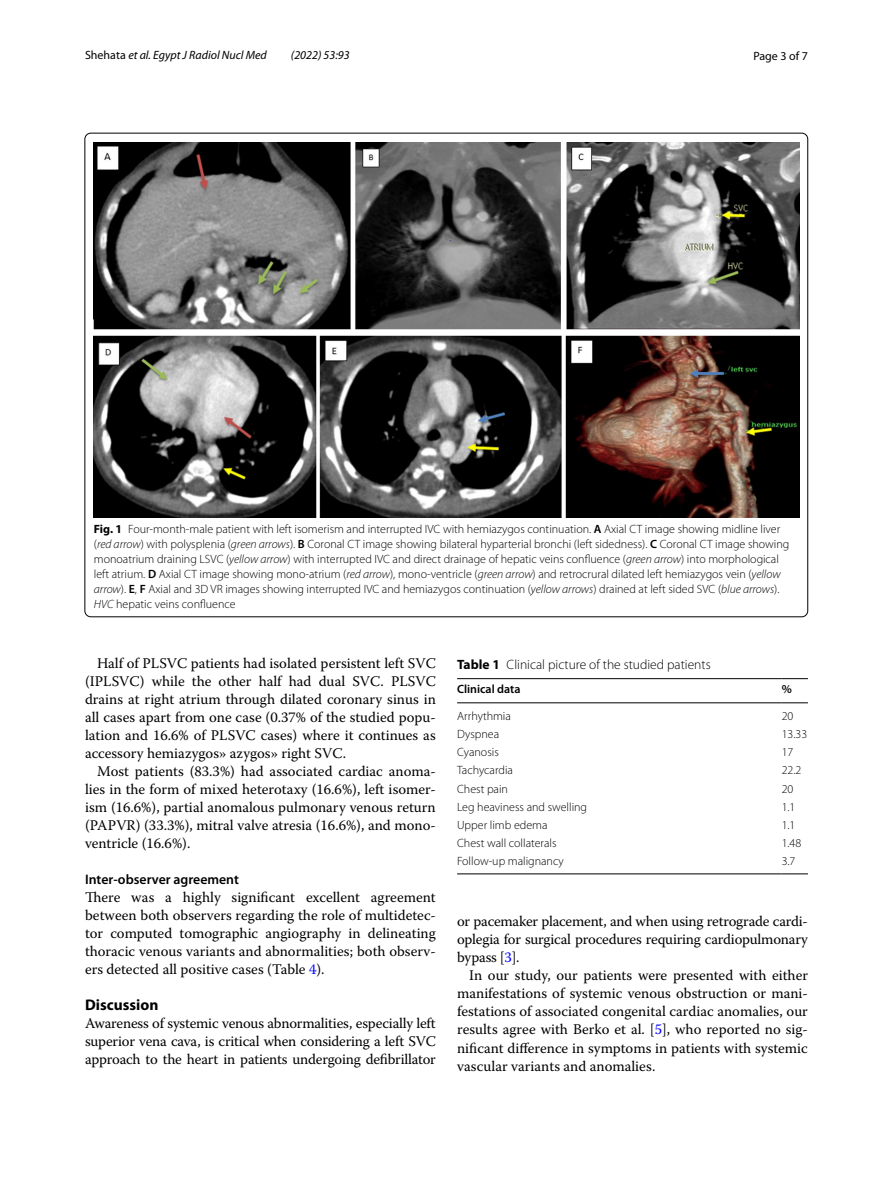
<style>
.page{position:relative;width:893px;height:1187px;background:#fff}
.page>*{position:absolute;margin:0;border:0;box-sizing:border-box;transform-origin:0 0}
.t1{font:700 15.45px "Myriad Pro";color:#000}
.t2{font:14.7px/18px "Warnock Pro";color:#000;text-align:justify}
.t3{font:600 13.8px "Myriad Pro";color:#000}
.t4{font:300 13.5px "Myriad Pro";color:#000}
.t5{font:300 12px/15px "Myriad Pro";color:#000}
.t6{font:italic 12px "Myriad Pro";color:#000}
.t7{font:600 12px "Myriad Pro";color:#000}
.t8{font:12px "Myriad Pro";color:#000}
.s1{font-style:normal}
.s2{font-weight:700}
.s3{font-weight:600}
.s4{font-style:italic}
.s5{color:#00f}
</style>
<div class="page">
<hr style="left:457px;top:678px;width:325px;height:1px;background:#000">
<hr style="left:457px;top:702px;width:325px;height:1px;background:#000">
<svg style="left:782px;top:678px;width:26px;height:1px"></svg>
<svg style="left:782px;top:702px;width:26px;height:1px"></svg>
<hr style="left:457px;top:873px;width:325px;height:1px;background:#000">
<svg style="left:782px;top:873px;width:26px;height:1px"></svg>
<img style="left:93px;top:142px;width:706px;height:375px">
<p class="t6" style="left:85px;top:48px;width:183px"><span class="s1">Shehata</span> et al. Egypt J Radiol Nucl Med</p>
<p class="t6" style="left:291px;top:48px;width:60px">(2022) 53:93</p>
<p class="t8" style="left:753px;top:48px;width:56px">Page 3 of 7</p>
<p class="t5" style="left:94px;top:521px;width:697px"><span class="s2">Fig. 1</span> Four-month-male patient with left isomerism and interrupted IVC with hemiazygos continuation. <span class="s3">A</span> Axial CT image showing midline liver (<span class="s4">red arrow</span>) with polysplenia (<span class="s4">green arrows</span>). <span class="s3">B</span> Coronal CT image showing bilateral hyparterial bronchi (left sidedness). <span class="s3">C</span> Coronal CT image showing monoatrium draining LSVC (<span class="s4">yellow arrow</span>) with interrupted IVC and direct drainage of hepatic veins confluence (<span class="s4">green arrow</span>) into morphological left atrium. <span class="s3">D</span> Axial CT image showing mono-atrium (<span class="s4">red arrow</span>), mono-ventricle (<span class="s4">green arrow</span>) and retrocrural dilated left hemiazygos vein (<span class="s4">yellow arrow</span>). <span class="s3">E</span>, <span class="s3">F</span> Axial and 3D VR images showing interrupted IVC and hemiazygos continuation (<span class="s4">yellow arrows</span>) drained at left sided SVC (<span class="s4">blue arrows</span>).<br><span class="s4">HVC</span> hepatic veins confluence</p>
<p class="t2" style="left:85px;top:654px;width:352px;text-indent:12px">Half of PLSVC patients had isolated persistent left SVC (IPLSVC) while the other half had dual SVC. PLSVC drains at right atrium through dilated coronary sinus in all cases apart from one case (0.37% of the studied popu&shy;lation and 16.6% of PLSVC cases) where it continues as accessory hemiazygos» azygos» right SVC.</p>
<p class="t2" style="left:85px;top:762px;width:352px;text-indent:12px">Most patients (83.3%) had associated cardiac anoma&shy;lies in the form of mixed heterotaxy (16.6%), left isomer&shy;ism (16.6%), partial anomalous pulmonary venous return (PAPVR) (33.3%), mitral valve atresia (16.6%), and mono&shy;ventricle (16.6%).</p>
<p class="t3" style="left:85px;top:870px;width:155px">Inter‑observer agreement</p>
<p class="t2" style="left:85px;top:888px;width:352px">There was a highly significant excellent agreement between both observers regarding the role of multidetec&shy;tor computed tomographic angiography in delineating thoracic venous variants and abnormalities; both observ&shy;ers detected all positive cases (Table <span class="s5">4</span>).</p>
<p class="t1" style="left:85px;top:994px;width:75px">Discussion</p>
<p class="t2" style="left:85px;top:1014px;width:352px">Awareness of systemic venous abnormalities, especially left superior vena cava, is critical when considering a left SVC approach to the heart in patients undergoing defibrillator</p>
<p class="t4" style="left:457px;top:656px;width:255px"><span class="s2">Table 1</span> Clinical picture of the studied patients</p>
<p class="t7" style="left:457px;top:681px;width:65px">Clinical data</p>
<p class="t7" style="left:782px;top:681px;width:12px">%</p>
<p class="t5" style="left:457px;top:708px;width:55px">Arrhythmia</p>
<p class="t5" style="left:782px;top:708px;width:13px">20</p>
<p class="t5" style="left:457px;top:726px;width:44px">Dyspnea</p>
<p class="t5" style="left:782px;top:726px;width:27px">13.33</p>
<p class="t5" style="left:457px;top:745px;width:43px">Cyanosis</p>
<p class="t5" style="left:782px;top:745px;width:13px">17</p>
<p class="t5" style="left:457px;top:763px;width:57px">Tachycardia</p>
<p class="t5" style="left:782px;top:763px;width:21px">22.2</p>
<p class="t5" style="left:457px;top:781px;width:52px">Chest pain</p>
<p class="t5" style="left:782px;top:781px;width:13px">20</p>
<p class="t5" style="left:457px;top:799px;width:132px">Leg heaviness and swelling</p>
<p class="t5" style="left:782px;top:799px;width:15px">1.1</p>
<p class="t5" style="left:457px;top:817px;width:92px">Upper limb edema</p>
<p class="t5" style="left:782px;top:817px;width:15px">1.1</p>
<p class="t5" style="left:457px;top:835px;width:101px">Chest wall collaterals</p>
<p class="t5" style="left:782px;top:835px;width:21px">1.48</p>
<p class="t5" style="left:457px;top:854px;width:108px">Follow-up malignancy</p>
<p class="t5" style="left:782px;top:854px;width:15px">3.7</p>
<p class="t2" style="left:457px;top:912px;width:352px">or pacemaker placement, and when using retrograde cardi&shy;oplegia for surgical procedures requiring cardiopulmonary bypass [<span class="s5">3</span>].</p>
<p class="t2" style="left:457px;top:966px;width:352px;text-indent:12px">In our study, our patients were presented with either manifestations of systemic venous obstruction or mani&shy;festations of associated congenital cardiac anomalies, our results agree with Berko et al. [<span class="s5">5</span>], who reported no sig&shy;nificant difference in symptoms in patients with systemic vascular variants and anomalies.</p>
</div>
